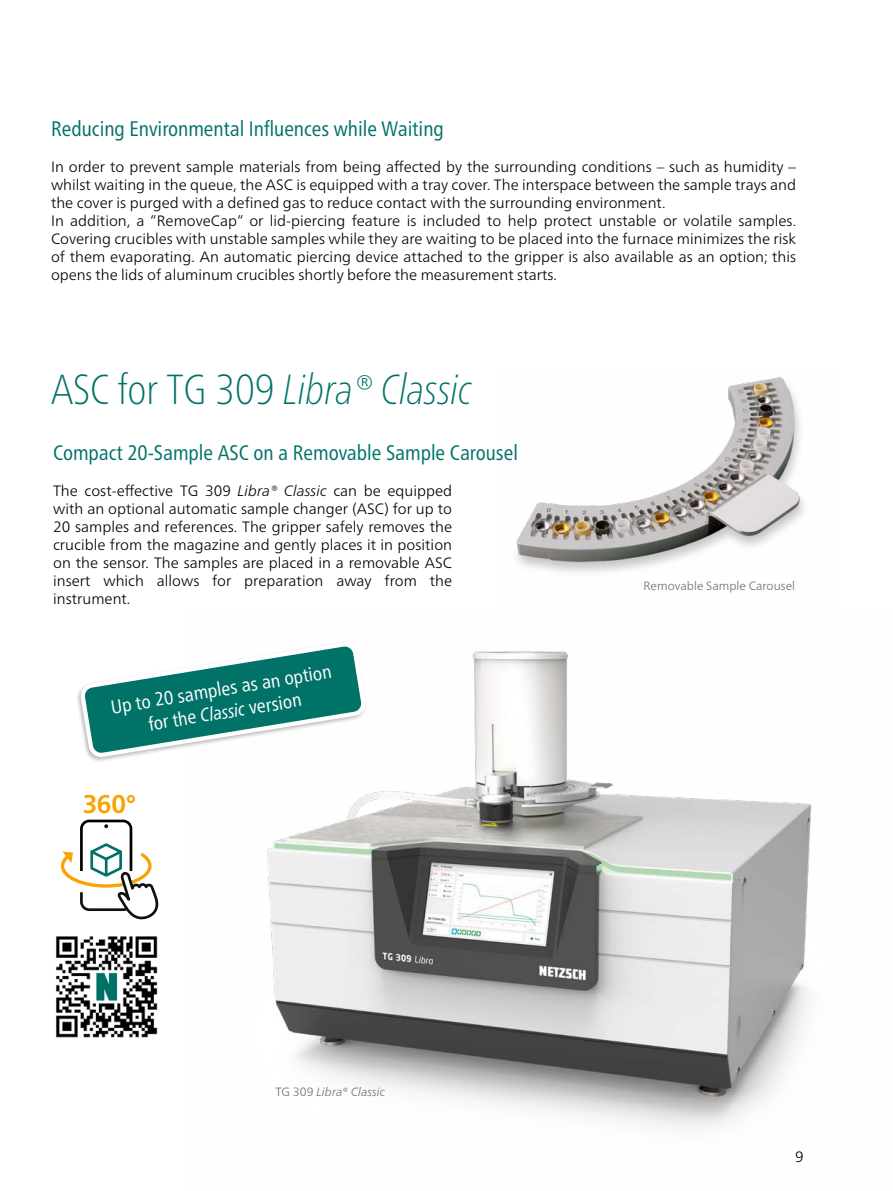
<style>
.page{position:relative;width:893px;height:1191px;background:#fff}
.page>*{position:absolute;margin:0;border:0;box-sizing:border-box;transform-origin:0 0}
.Headline_Titel_n{font:italic 100 condensed 42px "Frutiger Neue LTW1 G";color:#007268}
.t1{font:700 25.65px "Frutiger Neue LTW1 G";color:#faa200;scale:.96 1}
.Subhead_1_grün_n{font:condensed 21px "Frutiger Neue LTW1 G";color:#007268}
.Fließtext_de{font:condensed 19.05px "Frutiger Neue LTW1 G";color:#fff}
.Fließtext_de_n{font:300 15px/18px "Frutiger Neue LTW1 G";color:#000;text-align:justify}
.Bildunterschrift_n{font:300 12px "Frutiger Neue LTW1 G";color:#6e6e6e}
.E_Bildunterschrift{font:italic 300 12px "Frutiger Neue LTW1 G";color:#6e6e6e}
.s1{color:#020203}
.s2{font-style:normal}
.s3{font-style:italic}
</style>
<div class="page">
<img style="left:516px;top:377px;width:288px;height:196px">
<img style="left:267px;top:651px;width:545px;height:477px">
<svg style="left:60px;top:819px;width:99px;height:99px"></svg>
<img style="left:56px;top:936px;width:102px;height:102px">
<div style="left:76px;top:641px;width:291px;height:122px;background:#000;opacity:.25"></div>
<svg style="left:82px;top:643px;width:283px;height:113px"></svg>
<p class="Subhead_1_grün_n" style="left:51px;top:113px;width:394px">Reducing Environmental Influences while Waiting</p>
<p class="Fließtext_de_n" style="left:51px;top:157px;width:747px">In order to prevent sample materials from being affected by the surrounding conditions – such as humidity – whilst waiting in the queue, the ASC is equipped with a tray cover. The interspace between the sample trays and the cover is purged with a defined gas to reduce contact with the surrounding environment.</p>
<p class="Fließtext_de_n" style="left:51px;top:211px;width:747px"><span class="s1">In addition, a “RemoveCap“ or lid-piercing feature is included to help protect unstable or volatile samples.<br>Covering crucibles with unstable samples while they are waiting</span> to be placed into the furnace minimizes the risk of them evaporating. An automatic piercing device attached to the gripper is also available as an option; this opens the lids of aluminum crucibles shortly before the measurement starts.</p>
<p class="Headline_Titel_n" style="left:51px;top:359px;width:422px"><span class="s2">ASC for TG 309</span> Libra® Classic</p>
<p class="Subhead_1_grün_n" style="left:53px;top:437px;width:466px">Compact 20-Sample ASC on a Removable Sample Carousel</p>
<p class="Fließtext_de_n" style="left:53px;top:481px;width:400px">The cost-effective TG 309 <span class="s3">Libra® Classic</span> can be equipped with an optional automatic sample changer (ASC) for up to 20 samples and references. The gripper safely removes the crucible from the magazine and gently places it in position on the sensor. The samples are placed in a removable ASC insert which allows for preparation away from the instrument.</p>
<p class="Fließtext_de" style="left:109px;top:692px;width:225px;rotate:-9deg">Up to 20 samples as an option</p>
<p class="Fließtext_de" style="left:146px;top:710px;width:156px;rotate:-9deg">for the <span class="s3">Classic</span> version</p>
<p class="t1" style="left:83px;top:788px;width:57px">360°</p>
<p class="E_Bildunterschrift" style="left:275px;top:1084px;width:111px"><span class="s2">TG 309</span> Libra<span class="s2">®</span> Classic</p>
<p class="Bildunterschrift_n" style="left:644px;top:578px;width:153px">Removable Sample Carousel</p>
<p class="Fließtext_de_n" style="left:795px;top:1147px;width:10px">9</p>
</div>
